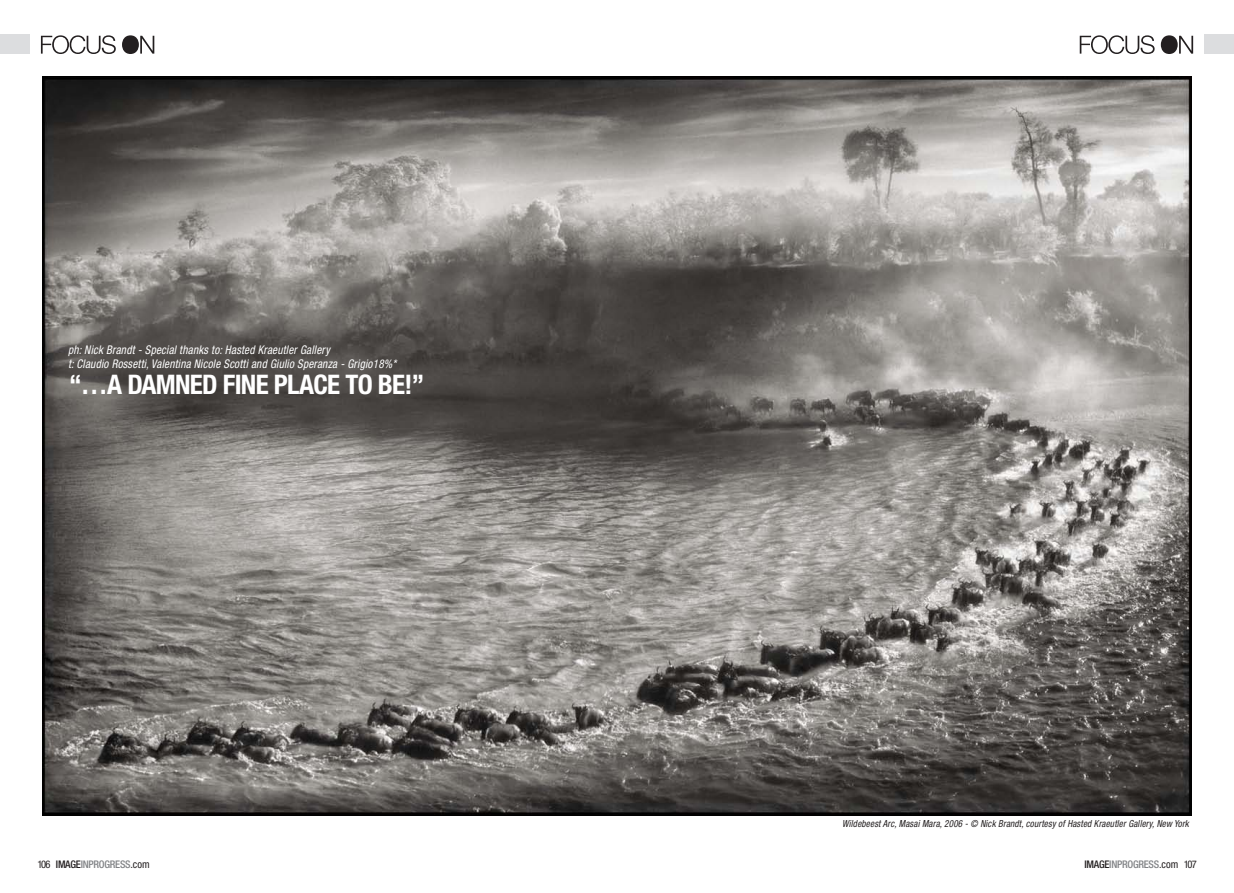
<style>
.page{position:relative;width:1234px;height:893px;background:#fff}
.page>*{position:absolute;margin:0;border:0;box-sizing:border-box;transform-origin:0 0}
.titolo{font:700 condensed 27px "Helvetica Neue LT Std";letter-spacing:-.025em;color:#fff}
.credito_testi_nero{font:italic condensed 12px "Helvetica Neue LT Std";letter-spacing:.02em;color:#fff;scale:.93 1}
.t1{font:500 condensed 10.5px "Helvetica Neue LT Std";letter-spacing:-.025em;color:#808285}
.t2{font:condensed 10.5px "Helvetica Neue LT Std";letter-spacing:-.105em;color:#231f20}
.credito_testi_nero-2{font:italic condensed 9.75px "Helvetica Neue LT Std";letter-spacing:.02em;color:#231f20;scale:.93 1}
.s1{color:#231f20}
.s2{font-weight:400;color:#231f20}
</style>
<div class="page">
<img style="left:43px;top:77px;width:1148px;height:738px">
<svg style="left:41px;top:35px;width:113px;height:19px"></svg>
<svg style="left:1079px;top:35px;width:113px;height:19px"></svg>
<div style="left:0;top:34px;width:30px;height:20px;background:#dcdddf"></div>
<div style="left:1203px;top:34px;width:30px;height:20px;background:#dcdddf"></div>
<p class="credito_testi_nero" style="left:68px;top:343px;width:283px">ph: Nick Brandt - Special thanks to: Hasted Kraeutler Gallery</p>
<p class="credito_testi_nero" style="left:68px;top:357px;width:354px">t: Claudio Rossetti, Valentina Nicole Scotti and Giulio Speranza - Grigio18%*</p>
<p class="titolo" style="left:69px;top:368px;width:356px">“…A DAMNED FINE PLACE TO BE!”</p>
<p class="credito_testi_nero-2" style="left:842px;top:818px;width:374px">Wildebeest Arc, Masai Mara, 2006 - © Nick Brandt, courtesy of Hasted Kraeutler Gallery, New York</p>
<p class="t2" style="left:37px;top:858px;width:15px">106</p>
<p class="t1" style="left:56px;top:858px;width:95px"><span class="s1">IMAGE</span>INPROGRESS<span class="s2">.com</span></p>
<p class="t1" style="left:1084px;top:858px;width:95px"><span class="s1">IMAGE</span>INPROGRESS<span class="s2">.com</span></p>
<p class="t2" style="left:1183px;top:858px;width:14px">107</p>
</div>
